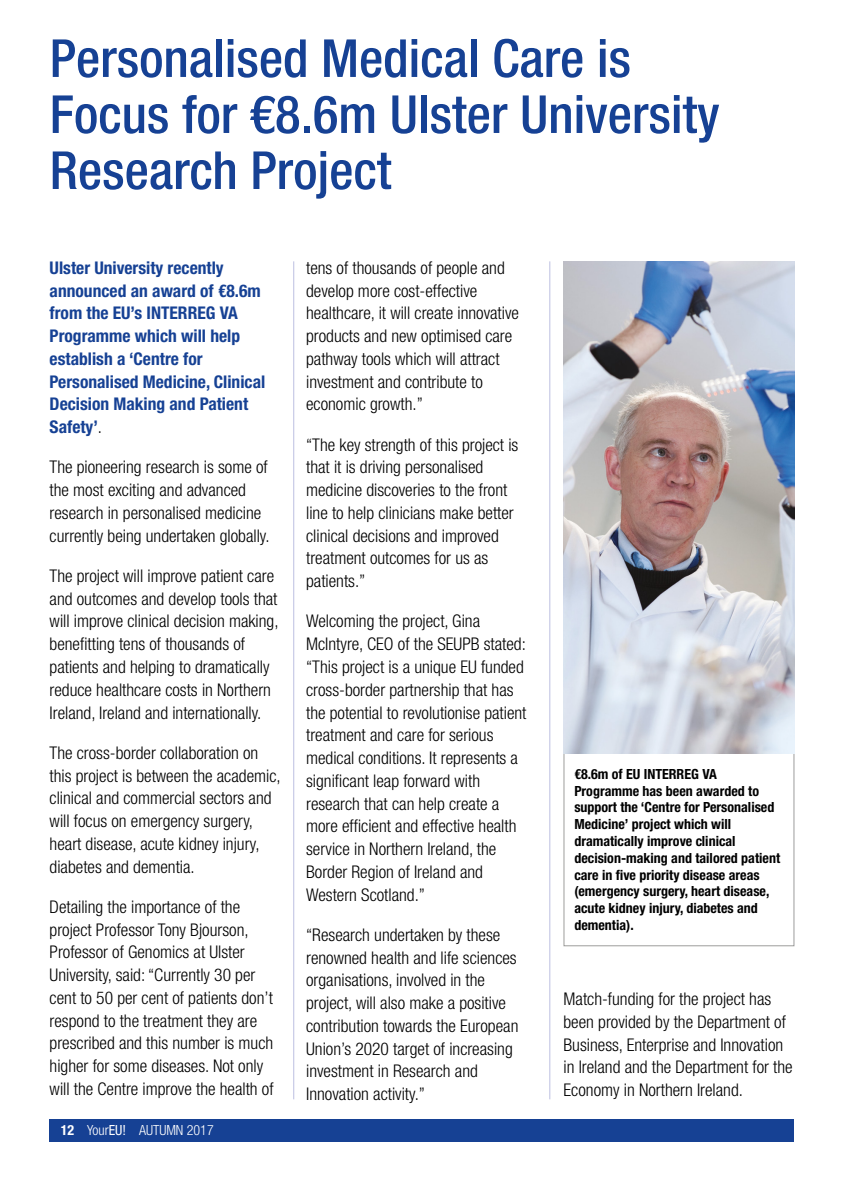
<style>
.page{position:relative;width:844px;height:1191px;background:#fff}
.page>*{position:absolute;margin:0;border:0;box-sizing:border-box;transform-origin:0 0}
.t1{font:500 condensed 52.5px/56px "Helvetica Neue LT Std";color:#164194}
.t2{font:300 condensed 17.5px/22.8px "Helvetica Neue LT Std";color:#000}
.t3{font:700 condensed 17.5px/22.8px "Helvetica Neue LT Std";color:#164194}
.t4{font:700 condensed 14px/16.8px "Helvetica Neue LT Std";color:#000}
.t5{font:300 condensed 14px "Helvetica Neue LT Std";color:#fff}
.s1{font-weight:300;color:#000}
.s2{font-weight:700}
.s3{font-weight:400}
</style>
<div class="page">
<div style="left:50px;top:1119px;width:744px;height:22px;background:#164194"></div>
<div style="left:563px;top:752px;width:231px;height:194px;border:1px solid #9d9d9c"></div>
<hr style="left:293px;top:261px;width:1px;height:838px;background:#bcbfe1">
<hr style="left:549px;top:261px;width:1px;height:838px;background:#bcbfe1">
<img style="left:563px;top:261px;width:231px;height:492px">
<p class="t1" style="left:50px;top:30px;width:671px">Personalised Medical Care is<br>Focus for €8.6m Ulster University<br>Research Project</p>
<p class="t3" style="left:50px;top:256px;width:217px">Ulster University recently announced an award of €8.6m from the EU’s INTERREG VA<br>Programme which will help establish a ‘Centre for<br>Personalised Medicine, Clinical<br>Decision Making and Patient<br>Safety’<span class="s1">.</span></p>
<p class="t2" style="left:50px;top:456px;width:221px">The pioneering research is some of the most exciting and advanced research in personalised medicine currently being undertaken globally.</p>
<p class="t2" style="left:50px;top:564px;width:230px">The project will improve patient care and outcomes and develop tools that will improve clinical decision making, benefitting tens of thousands of patients and helping to dramatically reduce healthcare costs in Northern Ireland, Ireland and internationally.</p>
<p class="t2" style="left:50px;top:741px;width:232px">The cross-border collaboration on this project is between the academic, clinical and commercial sectors and will focus on emergency surgery, heart disease, acute kidney injury, diabetes and dementia.</p>
<p class="t2" style="left:50px;top:895px;width:225px">Detailing the importance of the project Professor Tony Bjourson, Professor of Genomics at Ulster University, said: “Currently 30 per cent to 50 per cent of patients don’t respond to the treatment they are prescribed and this number is much higher for some diseases. Not only will the Centre improve the health of</p>
<p class="t5" style="left:61px;top:1121px;width:154px"><span class="s2">12</span> Your<span class="s3">EU!</span> AUTUMN 2017</p>
<p class="t2" style="left:306px;top:256px;width:214px">tens of thousands of people and develop more cost-effective healthcare, it will create innovative products and new optimised care pathway tools which will attract investment and contribute to economic growth.”</p>
<p class="t2" style="left:306px;top:433px;width:214px">“The key strength of this project is that it is driving personalised medicine discoveries to the front line to help clinicians make better clinical decisions and improved treatment outcomes for us as patients.”</p>
<p class="t2" style="left:306px;top:610px;width:222px">Welcoming the project, Gina<br>McIntyre, CEO of the SEUPB stated: “This project is a unique EU funded cross-border partnership that has the potential to revolutionise patient treatment and care for serious medical conditions. It represents a significant leap forward with research that can help create a more efficient and effective health service in Northern Ireland, the<br>Border Region of Ireland and<br>Western Scotland.”</p>
<p class="t2" style="left:306px;top:923px;width:214px">“Research undertaken by these renowned health and life sciences organisations, involved in the project, will also make a positive contribution towards the European<br>Union’s 2020 target of increasing investment in Research and<br>Innovation activity.”</p>
<p class="t4" style="left:574px;top:765px;width:207px">€8.6m of EU INTERREG VA<br>Programme has been awarded to support the ‘Centre for Personalised<br>Medicine’ project which will dramatically improve clinical decision-making and tailored patient care in five priority disease areas (emergency surgery, heart disease, acute kidney injury, diabetes and dementia).</p>
<p class="t2" style="left:563px;top:987px;width:230px">Match-funding for the project has been provided by the Department of Business, Enterprise and Innovation in Ireland and the Department for the Economy in Northern Ireland.</p>
</div>
